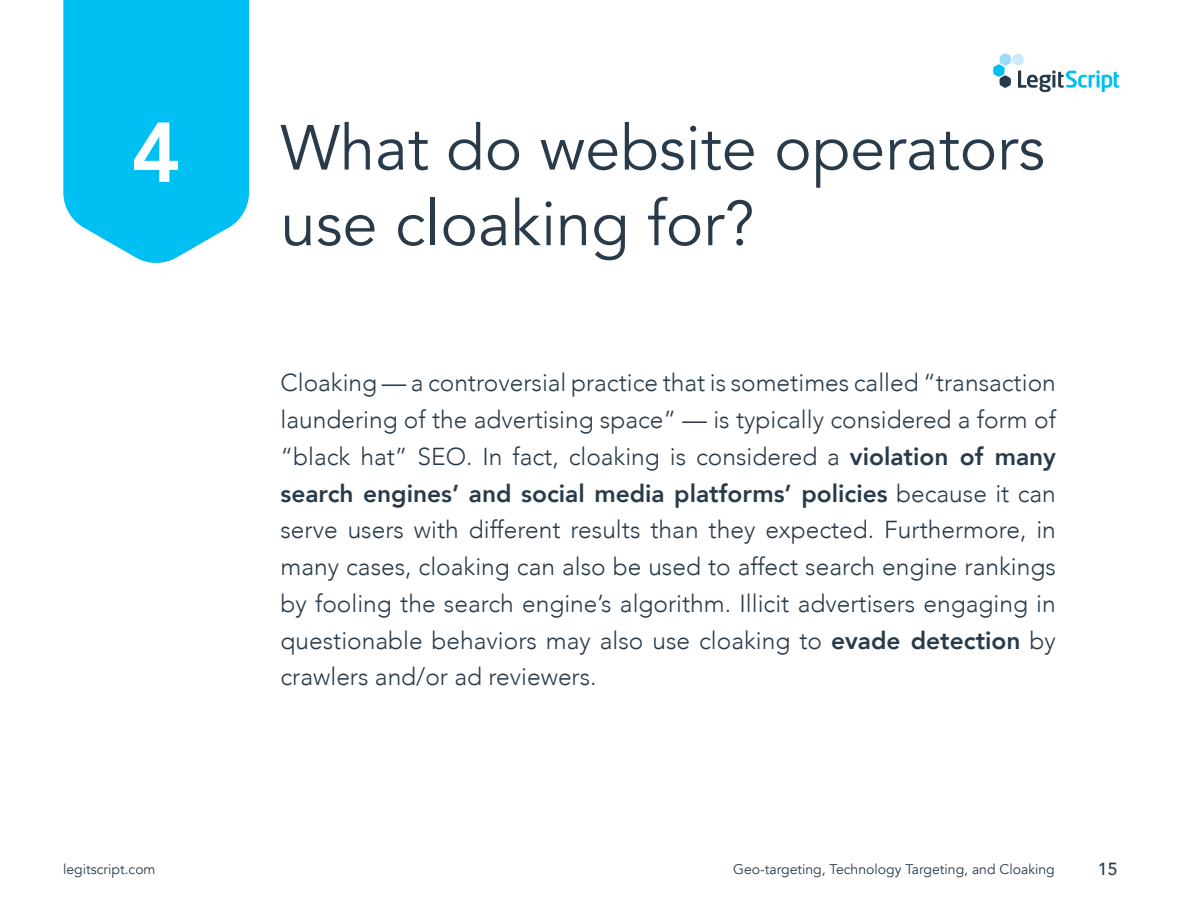
<style>
.page{position:relative;width:1182px;height:914px;background:#fff}
.page>*{position:absolute;margin:0;border:0;box-sizing:border-box;transform-origin:0 0}
.t1{font:63px/75.6px "Avenir";color:#293b4b}
.t2{font:300 24.5px/36.8px "Avenir";color:#293b4b;text-align:justify}
.t3{font:500 17.5px "Avenir";color:#293b4b}
.t4{font:14px "Avenir";color:#293b4b}
.s1{font-weight:800;font-size:84px;color:#fff}
.s2{font-weight:800}
</style>
<div class="page">
<svg style="left:63px;top:0;width:186px;height:263px;background:#17c5f4"></svg>
<svg style="left:993px;top:53px;width:126px;height:39px"></svg>
<h1 class="t1" style="left:280px;top:111px;width:765px;text-indent:-149px"><span class="s1">4</span> What do website operators use cloaking for?</h1>
<p class="t2" style="left:280px;top:364px;width:776px">Cloaking — a controversial practice that is sometimes called “transaction laundering of the advertising space” — is typically considered a form of “black hat” SEO. In fact, cloaking is considered a <span class="s2">violation of many search engines’ and social media platforms’ policies</span> because it can serve users with different results than they expected. Furthermore, in many cases, cloaking can also be used to affect search engine rankings by fooling the search engine’s algorithm. Illicit advertisers engaging in questionable behaviors may also use cloaking to <span class="s2">evade detection</span> by crawlers and/or ad reviewers.</p>
<p class="t4" style="left:63px;top:860px;width:94px">legitscript.com</p>
<p class="t4" style="left:733px;top:860px;width:323px">Geo-targeting, Technology Targeting, and Cloaking</p>
<p class="t3" style="left:1097px;top:854px;width:21px">15</p>
</div>
